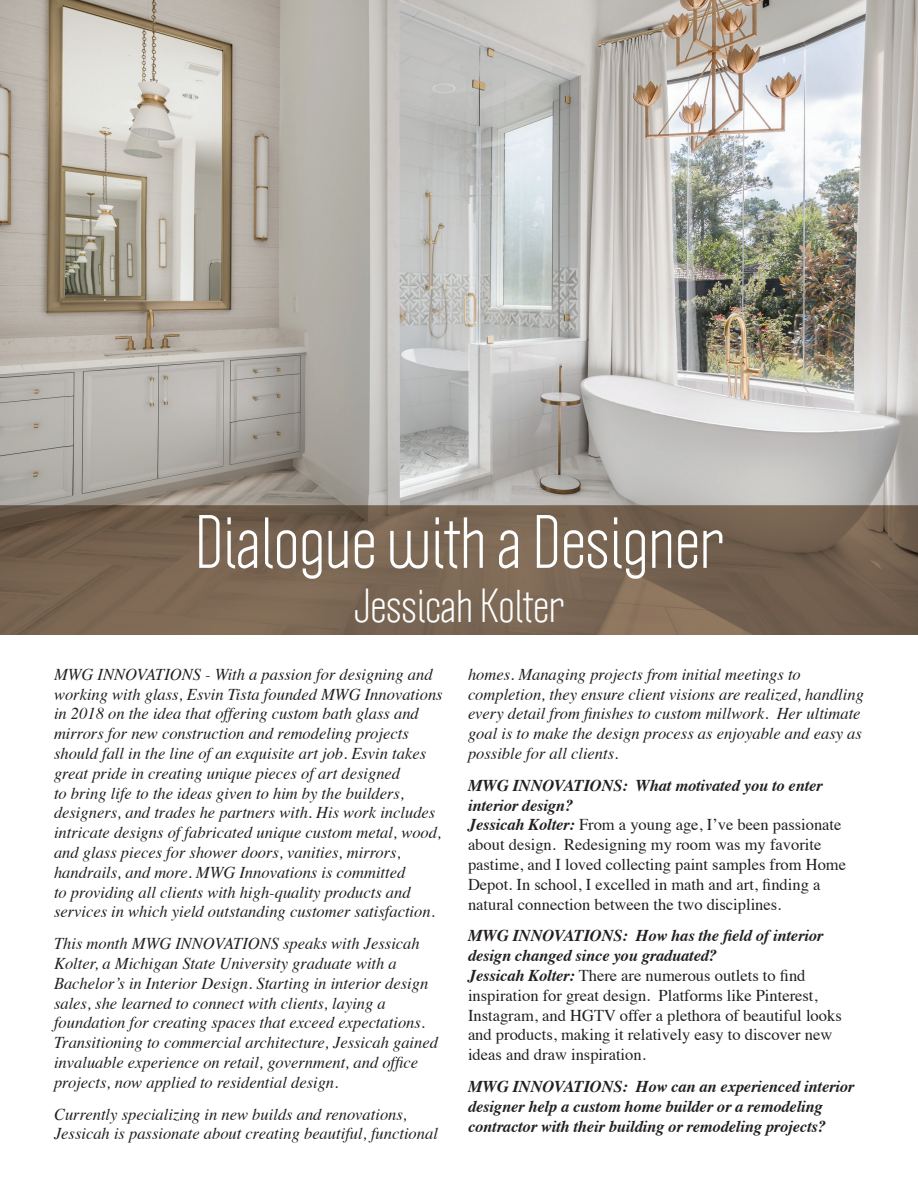
<style>
.page{position:relative;width:918px;height:1188px;background:#fff}
.page>*{position:absolute;margin:0;border:0;box-sizing:border-box;transform-origin:0 0}
.Body_Copy{font:66px "Politica";color:#fff}
.Body_Copy-2{font:42px "Politica";color:#fff}
.Body_Copy-3{font:italic 16.5px/19.8px "Times";color:#231f20}
.Body_Copy-4{font:16.5px/19.8px "Times";color:#231f20}
.Body_Copy-5{font:italic 700 16.5px/19.8px "Times";letter-spacing:-.01em;color:#231f20}
.s1{font-weight:700;font-style:italic}
</style>
<div class="page">
<img style="left:0;top:0;width:918px;height:634px">
<p class="Body_Copy" style="left:195px;top:501px;width:530px">Dialogue with a Designer</p>
<p class="Body_Copy-2" style="left:354px;top:579px;width:211px">Jessicah Kolter</p>
<p class="Body_Copy-3" style="left:54px;top:663px;width:390px">MWG INNOVATIONS - With a passion for designing and working with glass, Esvin Tista founded MWG Innovations in 2018 on the idea that offering custom bath glass and mirrors for new construction and remodeling projects should fall in the line of an exquisite art job. Esvin takes great pride in creating unique pieces of art designed<br>to bring life to the ideas given to him by the builders, designers, and trades he partners with. His work includes intricate designs of fabricated unique custom metal, wood, and glass pieces for shower doors, vanities, mirrors, handrails, and more. MWG Innovations is committed<br>to providing all clients with high-quality products and services in which yield outstanding customer satisfaction.</p>
<p class="Body_Copy-3" style="left:54px;top:933px;width:386px">This month MWG INNOVATIONS speaks with Jessicah Kolter, a Michigan State University graduate with a Bachelor’s in Interior Design. Starting in interior design sales, she learned to connect with clients, laying a foundation for creating spaces that exceed expectations.<br>Transitioning to commercial architecture, Jessicah gained invaluable experience on retail, government, and office projects, now applied to residential design.</p>
<p class="Body_Copy-3" style="left:54px;top:1103px;width:385px">Currently specializing in new builds and renovations,<br>Jessicah is passionate about creating beautiful, functional</p>
<p class="Body_Copy-3" style="left:468px;top:663px;width:397px">homes. Managing projects from initial meetings to completion, they ensure client visions are realized, handling every detail from finishes to custom millwork. Her ultimate goal is to make the design process as enjoyable and easy as possible for all clients.</p>
<p class="Body_Copy-4" style="left:468px;top:774px;width:380px"><span class="s1">MWG INNOVATIONS: What motivated you to enter interior design?<br>Jessicah Kolter:</span> From a young age, I’ve been passionate about design. Redesigning my room was my favorite pastime, and I loved collecting paint samples from Home Depot. In school, I excelled in math and art, finding a natural connection between the two disciplines.</p>
<p class="Body_Copy-4" style="left:468px;top:925px;width:375px"><span class="s1">MWG INNOVATIONS: How has the field of interior design changed since you graduated?<br>Jessicah Kolter:</span> There are numerous outlets to find inspiration for great design. Platforms like Pinterest, Instagram, and HGTV offer a plethora of beautiful looks and products, making it relatively easy to discover new ideas and draw inspiration.</p>
<p class="Body_Copy-5" style="left:468px;top:1075px;width:388px">MWG INNOVATIONS: How can an experienced interior designer help a custom home builder or a remodeling contractor with their building or remodeling projects?</p>
</div>
